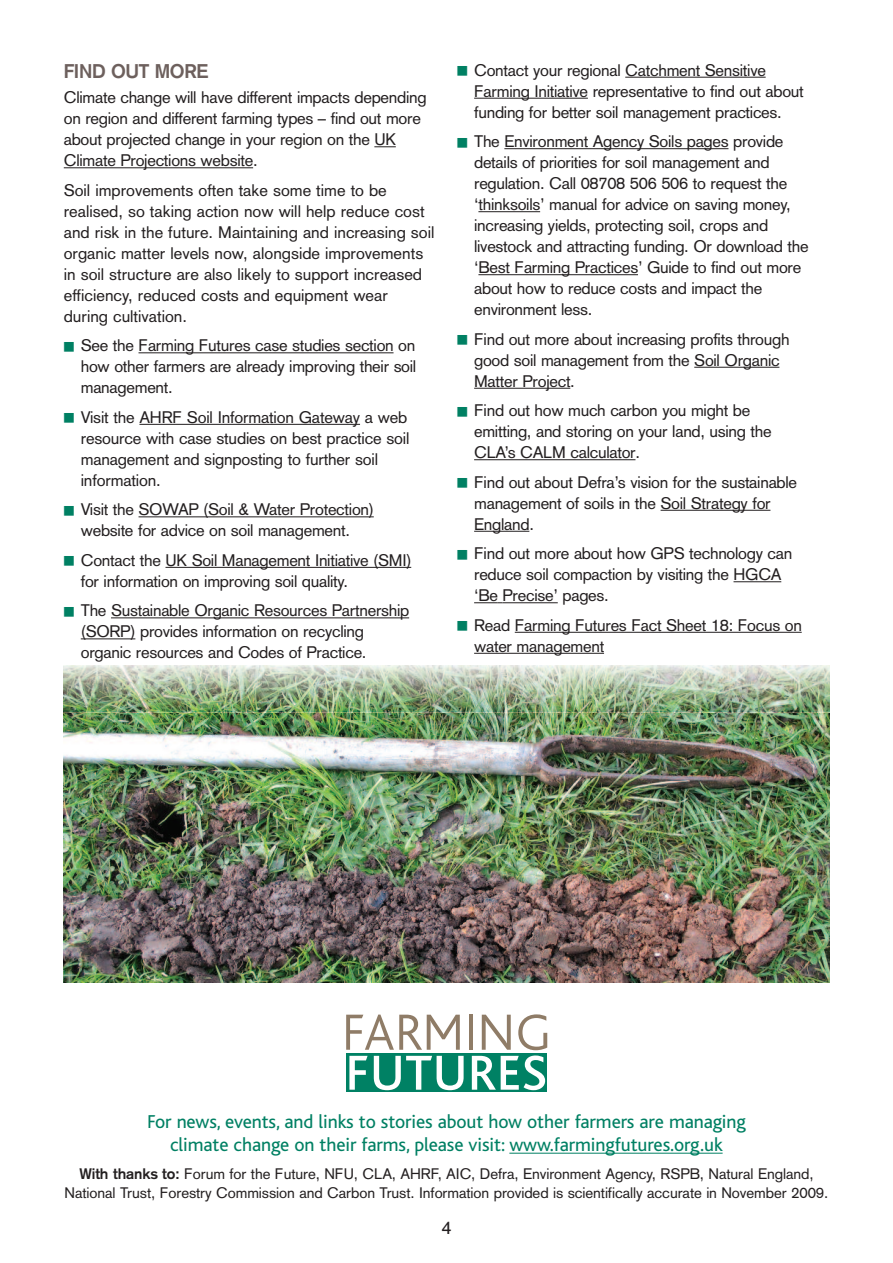
<style>
.page{position:relative;width:893px;height:1263px;background:#fff}
.page>*{position:absolute;margin:0;border:0;box-sizing:border-box;transform-origin:0 0}
.t1{font:19.5px/22.5px "Bliss";letter-spacing:-.005em;color:#008063;text-align:center}
.t2{font:700 19.5px "Akzidenz Grotesk";letter-spacing:-.015em;color:#6d605d}
.t3{font:18px "Akzidenz Grotesk";color:#231f20}
.t4{font:16.5px/21px "Akzidenz Grotesk";letter-spacing:-.015em;color:#231f20}
.t5{font:15px/19.5px "Akzidenz Grotesk";letter-spacing:-.005em;color:#231f20;text-align:center}
.s1{color:#008063}
.s2{font-weight:700}
</style>
<div class="page">
<div style="left:346px;top:1053px;width:201px;height:39px;background:#008164"></div>
<svg style="left:346px;top:1014px;width:114px;height:36px"></svg>
<hr style="left:469px;top:1015px;width:4px;height:35px;background:#8f7c67">
<svg style="left:349px;top:1056px;width:19px;height:34px"></svg>
<svg style="left:374px;top:1056px;width:90px;height:34px"></svg>
<svg style="left:472px;top:1014px;width:75px;height:76px"></svg>
<hr style="left:509px;top:1153px;width:214px;height:1px;background:#008063">
<img style="left:64px;top:712px;width:765px;height:270px">
<img style="left:64px;top:665px;width:765px;height:47px">
<hr style="left:625px;top:77px;width:141px;height:1px;background:#231f20">
<hr style="left:474px;top:98px;width:114px;height:1px;background:#231f20">
<hr style="left:504px;top:148px;width:224px;height:1px;background:#231f20">
<hr style="left:478px;top:211px;width:62px;height:1px;background:#231f20">
<hr style="left:478px;top:274px;width:160px;height:1px;background:#231f20">
<hr style="left:694px;top:367px;width:85px;height:1px;background:#231f20">
<hr style="left:474px;top:388px;width:96px;height:1px;background:#231f20">
<hr style="left:474px;top:459px;width:161px;height:1px;background:#231f20">
<hr style="left:661px;top:510px;width:109px;height:1px;background:#231f20">
<hr style="left:474px;top:531px;width:55px;height:1px;background:#231f20">
<hr style="left:733px;top:581px;width:48px;height:1px;background:#231f20">
<svg style="left:474px;top:602px;width:28px;height:1px"></svg>
<hr style="left:502px;top:602px;width:56px;height:1px;background:#231f20">
<hr style="left:515px;top:632px;width:287px;height:1px;background:#231f20">
<hr style="left:474px;top:653px;width:130px;height:1px;background:#231f20">
<svg style="left:374px;top:146px;width:22px;height:1px"></svg>
<hr style="left:64px;top:167px;width:189px;height:1px;background:#231f20">
<hr style="left:139px;top:352px;width:255px;height:1px;background:#231f20">
<hr style="left:139px;top:424px;width:221px;height:1px;background:#231f20">
<hr style="left:139px;top:516px;width:235px;height:1px;background:#231f20">
<hr style="left:165px;top:567px;width:246px;height:1px;background:#231f20">
<hr style="left:111px;top:617px;width:298px;height:1px;background:#231f20">
<hr style="left:81px;top:638px;width:54px;height:1px;background:#231f20">
<p class="t2" style="left:64px;top:64px;width:146px">FIND OUT MORE</p>
<p class="t4" style="left:64px;top:89px;width:364px">Climate change will have different impacts depending on region and different farming types – find out more about projected change in your region on the UK Climate Projections website.</p>
<p class="t4" style="left:64px;top:181px;width:372px">Soil improvements often take some time to be realised, so taking action now will help reduce cost and risk in the future. Maintaining and increasing soil organic matter levels now, alongside improvements in soil structure are also likely to support increased efficiency, reduced costs and equipment wear during cultivation.</p>
<p class="t4" style="left:81px;top:337px;width:337px;text-align:justify;text-indent:-17px"><span class="s1">■</span> See the Farming Futures case studies section on how other farmers are already improving their soil management.</p>
<p class="t4" style="left:81px;top:408px;width:330px;text-indent:-17px"><span class="s1">■</span> Visit the AHRF Soil Information Gateway a web resource with case studies on best practice soil management and signposting to further soil information.</p>
<p class="t4" style="left:64px;top:501px;width:312px;text-align:center"><span class="s1">■</span> Visit the SOWAP (Soil &amp; Water Protection) website for advice on soil management.</p>
<p class="t4" style="left:81px;top:551px;width:332px;text-indent:-17px"><span class="s1">■</span> Contact the UK Soil Management Initiative (SMI) for information on improving soil quality.</p>
<p class="t4" style="left:81px;top:602px;width:330px;text-indent:-17px"><span class="s1">■</span> The Sustainable Organic Resources Partnership (SORP) provides information on recycling organic resources and Codes of Practice.</p>
<p class="t4" style="left:474px;top:61px;width:331px;text-indent:-17px"><span class="s1">■</span> Contact your regional Catchment Sensitive<br>Farming Initiative representative to find out about funding for better soil management practices.</p>
<p class="t4" style="left:474px;top:133px;width:336px;text-indent:-17px"><span class="s1">■</span> The Environment Agency Soils pages provide details of priorities for soil management and regulation. Call 08708 506 506 to request the ‘thinksoils’ manual for advice on saving money, increasing yields, protecting soil, crops and livestock and attracting funding. Or download the ‘Best Farming Practices’ Guide to find out more about how to reduce costs and impact the environment less.</p>
<p class="t4" style="left:474px;top:330px;width:317px;text-indent:-17px"><span class="s1">■</span> Find out more about increasing profits through good soil management from the Soil Organic<br>Matter Project.</p>
<p class="t4" style="left:474px;top:402px;width:299px;text-indent:-17px"><span class="s1">■</span> Find out how much carbon you might be emitting, and storing on your land, using the<br>CLA’s CALM calculator.</p>
<p class="t4" style="left:474px;top:473px;width:325px;text-indent:-17px"><span class="s1">■</span> Find out about Defra’s vision for the sustainable management of soils in the Soil Strategy for<br>England.</p>
<p class="t4" style="left:474px;top:545px;width:320px;text-indent:-17px"><span class="s1">■</span> Find out more about how GPS technology can reduce soil compaction by visiting the HGCA ‘Be Precise’ pages.</p>
<p class="t4" style="left:474px;top:616px;width:329px;text-indent:-17px"><span class="s1">■</span> Read Farming Futures Fact Sheet 18: Focus on water management</p>
<p class="t1" style="left:147px;top:1113px;width:600px">For news, events, and links to stories about how other farmers are managing climate change on their farms, please visit: www.farmingfutures.org.uk</p>
<p class="t5" style="left:65px;top:1165px;width:765px"><span class="s2">With thanks to:</span> Forum for the Future, NFU, CLA, AHRF, AIC, Defra, Environment Agency, RSPB, Natural England,<br>National Trust, Forestry Commission and Carbon Trust. Information provided is scientifically accurate in November 2009.</p>
<p class="t3" style="left:441px;top:1221px;width:12px">4</p>
</div>
